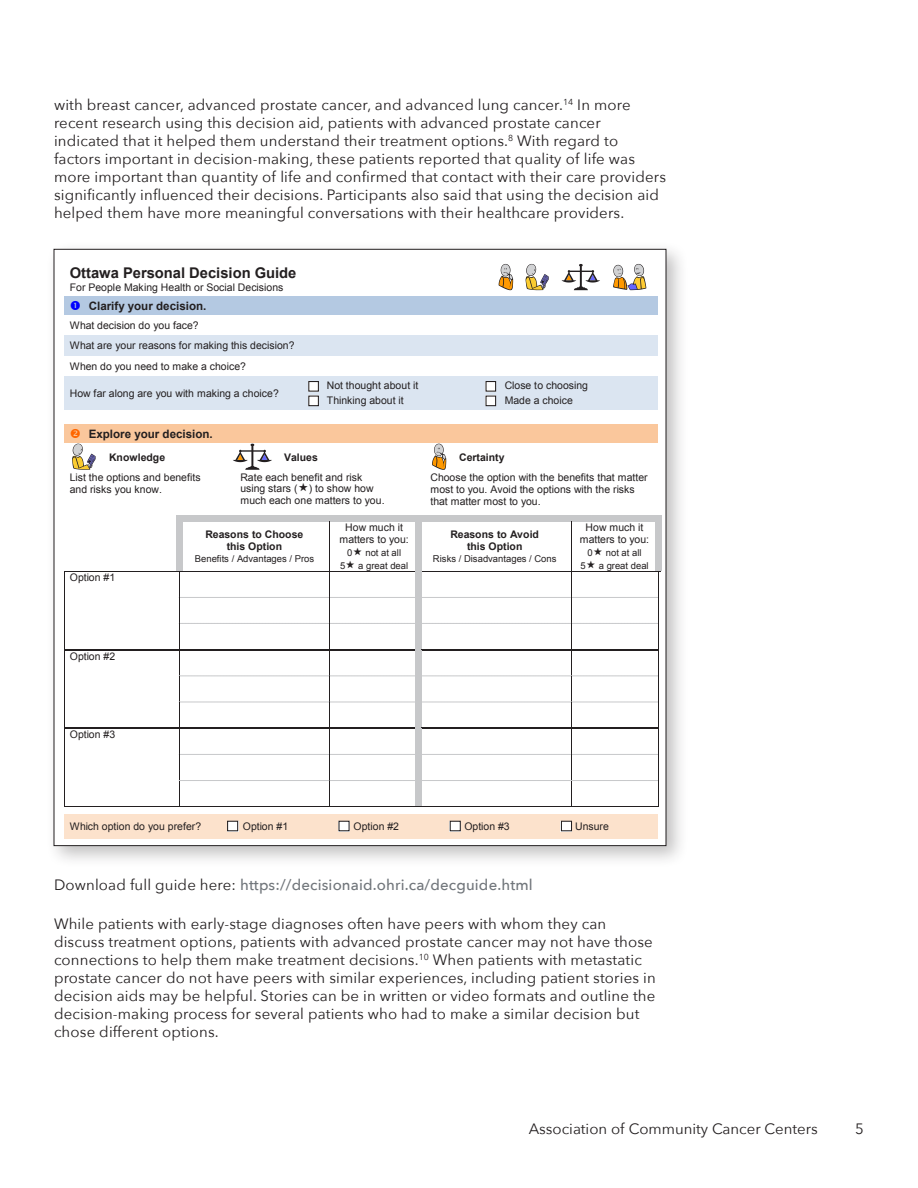
<style>
.page{position:relative;width:918px;height:1188px;background:#fff}
.page>*{position:absolute;margin:0;border:0;box-sizing:border-box;transform-origin:0 0}
.Text_10_12_NO_Hyphen{font:15px/18px "Avenir Next";letter-spacing:.01em;color:#231f20}
.Text_10_12_NO_Hyphen-2{font:500 15px "Avenir Next";letter-spacing:.01em;color:#71767b}
.t1{font:700 14.7px "Arial";color:#231f20}
.t2{font:700 11.55px "Arial";color:#231f20}
.t3{font:10.5px/12.1px "Arial";color:#231f20}
.t4{font:700 10.5px/12.1px "Arial";letter-spacing:.005em;color:#231f20;text-align:center}
.t5{font:9.45px "Arial";letter-spacing:.005em;color:#231f20}
.s1{font-weight:400;color:#231f20}
</style>
<div class="page">
<div style="left:46px;top:241px;width:643px;height:628px;background:#231f20;opacity:.28"></div>
<div style="left:54px;top:249px;width:612px;height:597px;background:#fff"></div>
<div style="left:64px;top:297px;width:594px;height:18px;background:#b4c9e2"></div>
<div style="left:64px;top:335px;width:594px;height:21px;background:#dbe5f1"></div>
<div style="left:64px;top:376px;width:238px;height:34px;background:#dbe5f1"></div>
<div style="left:302px;top:376px;width:177px;height:19px;background:#dbe5f1"></div>
<div style="left:302px;top:395px;width:177px;height:15px;background:#dbe5f1"></div>
<div style="left:479px;top:376px;width:179px;height:19px;background:#dbe5f1"></div>
<div style="left:479px;top:395px;width:179px;height:15px;background:#dbe5f1"></div>
<div style="left:64px;top:424px;width:594px;height:19px;background:#fac79c"></div>
<svg style="left:176px;top:515px;width:6px;height:6px"></svg>
<div style="left:182px;top:515px;width:148px;height:6px;background:#c7c8ca"></div>
<svg style="left:330px;top:515px;width:6px;height:6px"></svg>
<div style="left:336px;top:515px;width:79px;height:6px;background:#c7c8ca"></div>
<div style="left:415px;top:515px;width:7px;height:6px;background:#c7c8ca"></div>
<div style="left:422px;top:515px;width:149px;height:6px;background:#c7c8ca"></div>
<svg style="left:571px;top:515px;width:6px;height:6px"></svg>
<div style="left:577px;top:515px;width:78px;height:6px;background:#c7c8ca"></div>
<svg style="left:655px;top:515px;width:6px;height:6px"></svg>
<div style="left:176px;top:521px;width:6px;height:50px;background:#c7c8ca"></div>
<hr style="left:330px;top:521px;width:1px;height:50px;background:#231f20">
<div style="left:415px;top:521px;width:7px;height:50px;background:#c7c8ca"></div>
<hr style="left:571px;top:521px;width:1px;height:50px;background:#231f20">
<div style="left:655px;top:521px;width:6px;height:50px;background:#c7c8ca"></div>
<hr style="left:65px;top:571px;width:111px;height:1px;background:#231f20">
<hr style="left:64px;top:649px;width:115px;height:1px;background:#231f20">
<hr style="left:64px;top:728px;width:115px;height:1px;background:#231f20">
<svg style="left:64px;top:571px;width:1px;height:235px"></svg>
<hr style="left:64px;top:806px;width:115px;height:1px;background:#231f20">
<div style="left:64px;top:814px;width:151px;height:25px;background:#fce2cc"></div>
<div style="left:215px;top:814px;width:111px;height:25px;background:#fce2cc"></div>
<div style="left:326px;top:814px;width:110px;height:25px;background:#fce2cc"></div>
<div style="left:436px;top:814px;width:111px;height:25px;background:#fce2cc"></div>
<div style="left:547px;top:814px;width:111px;height:25px;background:#fce2cc"></div>
<svg style="left:499px;top:264px;width:14px;height:26px"></svg>
<svg style="left:526px;top:264px;width:23px;height:26px"></svg>
<svg style="left:562px;top:264px;width:38px;height:26px"></svg>
<svg style="left:613px;top:264px;width:33px;height:26px"></svg>
<svg style="left:72px;top:444px;width:24px;height:26px"></svg>
<svg style="left:233px;top:444px;width:39px;height:26px"></svg>
<svg style="left:432px;top:444px;width:14px;height:26px"></svg>
<div style="left:308px;top:381px;width:11px;height:11px;background:#fff"></div>
<div style="left:308px;top:381px;width:11px;height:11px;border:1px solid #231f20"></div>
<div style="left:308px;top:396px;width:11px;height:10px;background:#fff"></div>
<div style="left:308px;top:396px;width:11px;height:10px;border:1px solid #231f20"></div>
<div style="left:486px;top:381px;width:10px;height:11px;background:#fff"></div>
<div style="left:486px;top:381px;width:10px;height:11px;border:1px solid #231f20"></div>
<div style="left:486px;top:396px;width:10px;height:10px;background:#fff"></div>
<div style="left:486px;top:396px;width:10px;height:10px;border:1px solid #231f20"></div>
<div style="left:227px;top:821px;width:11px;height:10px;background:#fff"></div>
<div style="left:227px;top:821px;width:11px;height:10px;border:1px solid #231f20"></div>
<div style="left:338px;top:821px;width:12px;height:10px;background:#fff"></div>
<div style="left:338px;top:821px;width:12px;height:10px;border:1px solid #231f20"></div>
<div style="left:450px;top:821px;width:11px;height:10px;background:#fff"></div>
<div style="left:450px;top:821px;width:11px;height:10px;border:1px solid #231f20"></div>
<div style="left:561px;top:821px;width:11px;height:10px;background:#fff"></div>
<div style="left:561px;top:821px;width:11px;height:10px;border:1px solid #231f20"></div>
<svg style="left:176px;top:547px;width:485px;height:260px"></svg>
<p class="Text_10_12_NO_Hyphen" style="left:54px;top:95px;width:614px">with breast cancer, advanced prostate cancer, and advanced lung cancer.<sup>14</sup> In more recent research using this decision aid, patients with advanced prostate cancer indicated that it helped them understand their treatment options.<sup>8</sup> With regard to factors important in decision-making, these patients reported that quality of life was more important than quantity of life and confirmed that contact with their care providers significantly influenced their decisions. Participants also said that using the decision aid helped them have more meaningful conversations with their healthcare providers.</p>
<p class="t1" style="left:70px;top:263px;width:228px">Ottawa Personal Decision Guide</p>
<p class="t3" style="left:70px;top:281px;width:215px">For People Making Health or Social Decisions</p>
<p class="t2" style="left:89px;top:298px;width:119px">Clarify your decision.</p>
<p class="t3" style="left:70px;top:315px;width:226px;line-height:20.5px">What decision do you face?<br>What are your reasons for making this decision?<br>When do you need to make a choice?</p>
<p class="t3" style="left:70px;top:387px;width:211px">How far along are you with making a choice?</p>
<p class="t3" style="left:327px;top:378px;width:93px;line-height:15.3px">Not thought about it<br>Thinking about it</p>
<p class="t3" style="left:505px;top:378px;width:85px;line-height:15.3px">Close to choosing<br>Made a choice</p>
<p class="t2" style="left:89px;top:426px;width:126px">Explore your decision.</p>
<p class="t4" style="left:109px;top:451px;width:58px">Knowledge</p>
<p class="t4" style="left:284px;top:451px;width:35px">Values</p>
<p class="t4" style="left:459px;top:451px;width:47px">Certainty</p>
<p class="t3" style="left:70px;top:472px;width:132px">List the options and benefits and risks you know.</p>
<p class="t3" style="left:240px;top:471px;width:146px;line-height:11.6px">Rate each benefit and risk using stars ( ) to show how much each one matters to you.</p>
<p class="t3" style="left:430px;top:472px;width:219px">Choose the option with the benefits that matter most to you. Avoid the options with the risks that matter most to you.</p>
<p class="t4" style="left:205px;top:529px;width:99px">Reasons to Choose this Option</p>
<p class="t5" style="left:195px;top:552px;width:121px">Benefits / Advantages / Pros</p>
<p class="t3" style="left:339px;top:521px;width:71px;text-align:center">How much it matters to you:</p>
<p class="t5" style="left:347px;top:546px;width:7px">0</p>
<p class="t5" style="left:365px;top:546px;width:37px">not at all</p>
<p class="t5" style="left:340px;top:559px;width:7px">5</p>
<p class="t5" style="left:358px;top:559px;width:51px">a great deal</p>
<p class="t3" style="left:580px;top:521px;width:71px;text-align:center">How much it matters to you:</p>
<p class="t5" style="left:588px;top:546px;width:7px">0</p>
<p class="t5" style="left:606px;top:546px;width:37px">not at all</p>
<p class="t5" style="left:580px;top:559px;width:7px">5</p>
<p class="t5" style="left:599px;top:559px;width:51px">a great deal</p>
<p class="t4" style="left:450px;top:529px;width:90px">Reasons to Avoid this Option</p>
<p class="t5" style="left:433px;top:552px;width:125px">Risks / Disadvantages / Cons</p>
<p class="t3" style="left:70px;top:572px;width:47px">Option #1</p>
<p class="t3" style="left:70px;top:650px;width:47px">Option #2</p>
<p class="t3" style="left:70px;top:729px;width:47px">Option #3</p>
<p class="t3" style="left:70px;top:820px;width:133px">Which option do you prefer?</p>
<p class="t3" style="left:243px;top:820px;width:47px">Option #1</p>
<p class="t3" style="left:354px;top:820px;width:47px">Option #2</p>
<p class="t3" style="left:464px;top:820px;width:47px">Option #3</p>
<p class="t3" style="left:575px;top:820px;width:35px">Unsure</p>
<p class="Text_10_12_NO_Hyphen-2" style="left:54px;top:872px;width:480px"><span class="s1">Download full guide here:</span> https://decisionaid.ohri.ca/decguide.html</p>
<p class="Text_10_12_NO_Hyphen" style="left:54px;top:914px;width:603px">While patients with early-stage diagnoses often have peers with whom they can discuss treatment options, patients with advanced prostate cancer may not have those connections to help them make treatment decisions.<sup>10</sup> When patients with metastatic prostate cancer do not have peers with similar experiences, including patient stories in decision aids may be helpful. Stories can be in written or video formats and outline the decision-making process for several patients who had to make a similar decision but chose different options.</p>
<p class="t3" style="left:70px;top:877px;width:103px">Who else is involved?</p>
<p class="t3" style="left:70px;top:918px;width:142px">Is this person pressuring you?</p>
<p class="t3" style="left:243px;top:918px;width:19px">Yes</p>
<p class="t3" style="left:319px;top:918px;width:15px">No</p>
<p class="t3" style="left:390px;top:918px;width:19px">Yes</p>
<p class="t3" style="left:467px;top:918px;width:15px">No</p>
<p class="t3" style="left:538px;top:918px;width:19px">Yes</p>
<p class="t3" style="left:70px;top:939px;width:129px">How can they support you?</p>
<p class="t3" style="left:70px;top:974px;width:122px">What role do you prefer in making the choice?</p>
<p class="t3" style="left:240px;top:997px;width:118px">Someone else decides…</p>
<p class="Text_10_12_NO_Hyphen" style="left:529px;top:1119px;width:291px">Association of Community Cancer Centers</p>
<p class="Text_10_12_NO_Hyphen" style="left:855px;top:1119px;width:10px">5</p>
</div>
